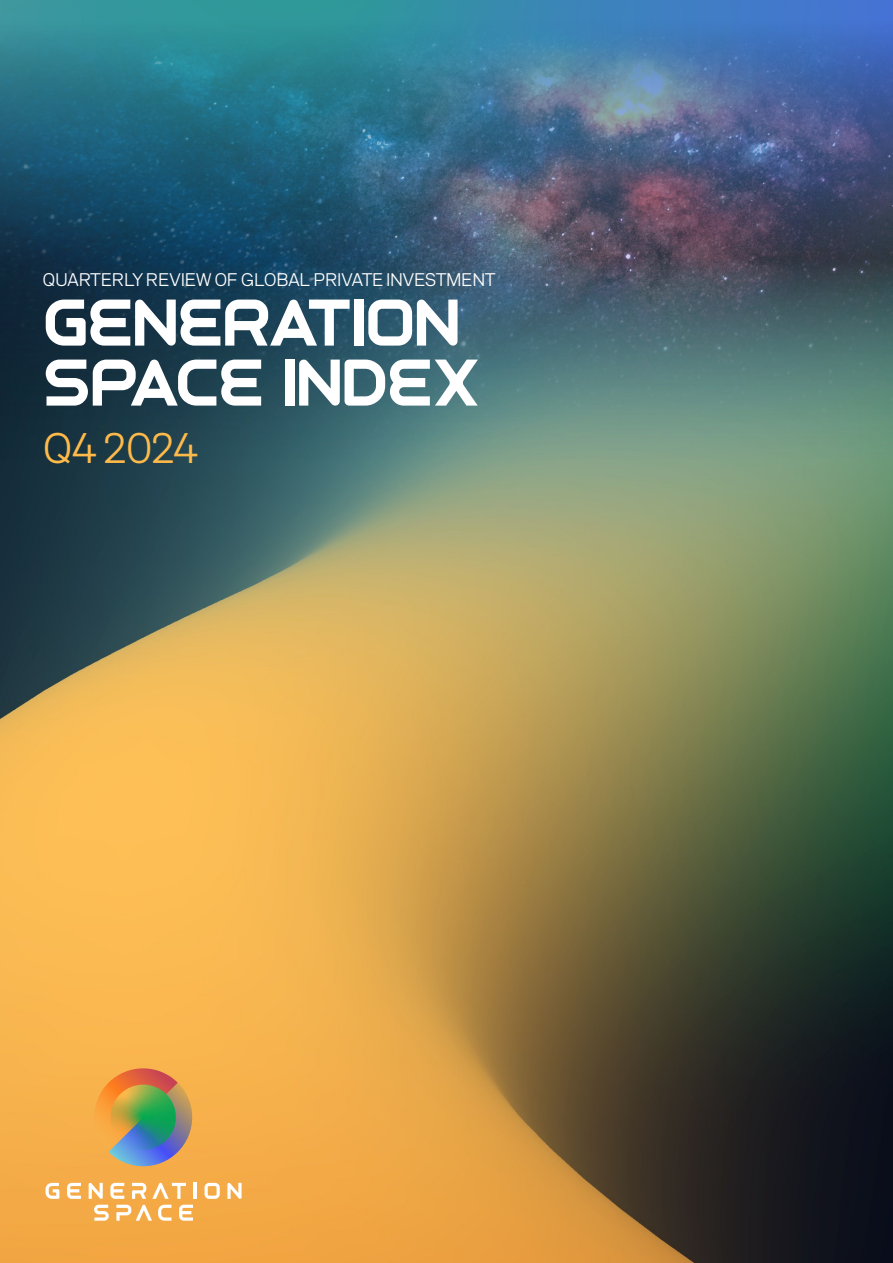
<style>
.page{position:relative;width:893px;height:1263px;background:#fff}
.page>*{position:absolute;margin:0;border:0;box-sizing:border-box;transform-origin:0 0}
.t1{font:66px/60px "Osiris";letter-spacing:-.025em;color:#fff}
.t2{font:42px "F37 Neuro";letter-spacing:-.03em;color:#ffba4a}
.t3{font:18px "F37 Neuro";letter-spacing:-.025em;color:#fff}
</style>
<div class="page">
<img style="left:0;top:472px;width:893px;height:791px">
<img style="left:0;top:449px;width:893px;height:23px">
<img style="left:0;top:0;width:893px;height:449px">
<svg style="left:89px;top:1068px;width:108px;height:103px;background:#da9c5d"></svg>
<svg style="left:108px;top:1084px;width:70px;height:68px;background:#7a956c"></svg>
<svg style="left:46px;top:1183px;width:13px;height:16px"></svg>
<svg style="left:67px;top:1183px;width:14px;height:16px"></svg>
<svg style="left:89px;top:1183px;width:14px;height:16px"></svg>
<svg style="left:110px;top:1183px;width:14px;height:16px"></svg>
<svg style="left:132px;top:1183px;width:14px;height:16px"></svg>
<svg style="left:152px;top:1183px;width:34px;height:16px"></svg>
<hr style="left:194px;top:1183px;width:3px;height:16px;background:#fff">
<svg style="left:205px;top:1183px;width:15px;height:16px"></svg>
<svg style="left:227px;top:1183px;width:15px;height:16px"></svg>
<svg style="left:94px;top:1205px;width:15px;height:16px"></svg>
<svg style="left:116px;top:1205px;width:36px;height:16px"></svg>
<svg style="left:158px;top:1205px;width:13px;height:16px"></svg>
<svg style="left:179px;top:1205px;width:14px;height:16px"></svg>
<p class="t3" style="left:43px;top:266px;width:455px">QUARTERLY REVIEW OF GLOBAL PRIVATE I NVESTMENT</p>
<h1 class="t1" style="left:43px;top:292px;width:440px">GENERATION<br>SPACE INDEX</h1>
<h2 class="t2" style="left:43px;top:416px;width:158px">Q4 2024</h2>
</div>
